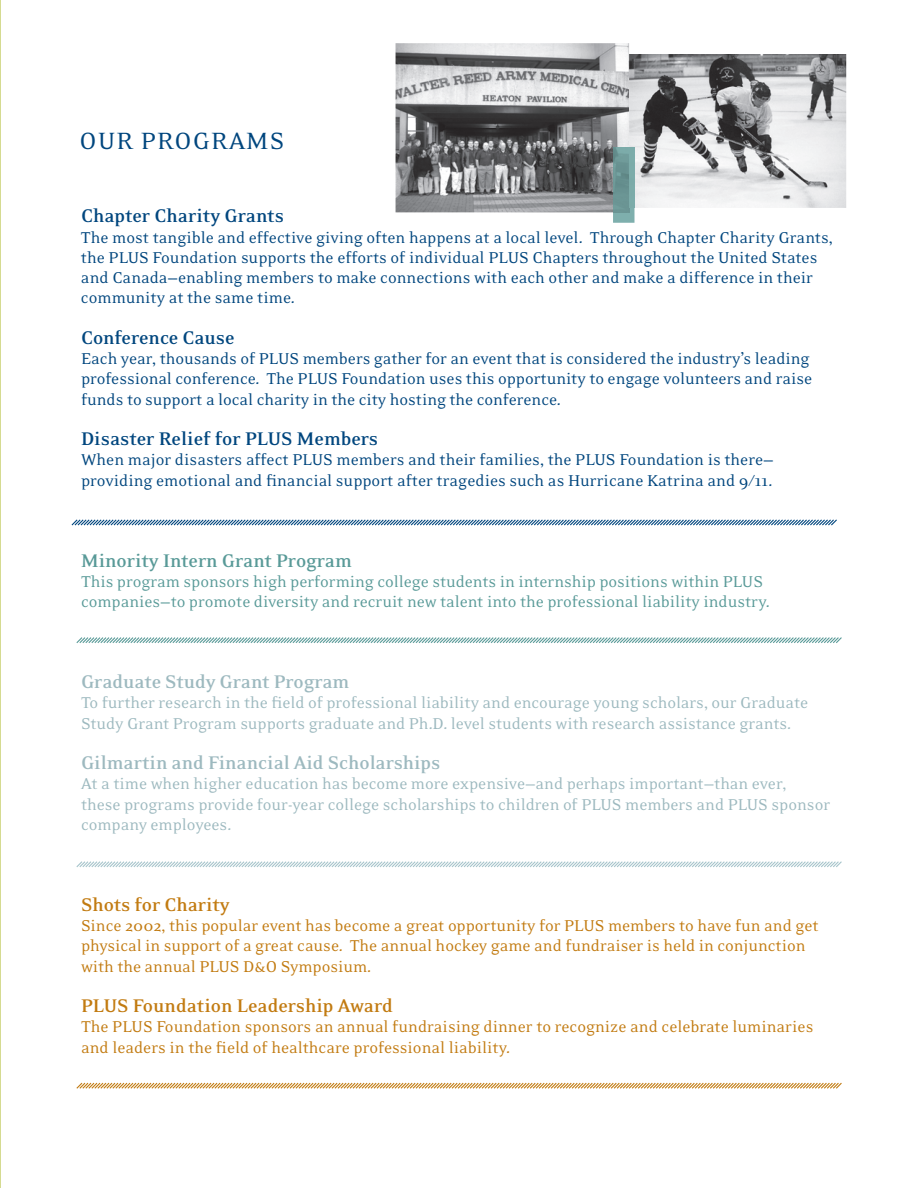
<style>
.page{position:relative;width:918px;height:1188px;background:#fff}
.page>*{position:absolute;margin:0;border:0;box-sizing:border-box;transform-origin:0 0}
.t1{font:27px "Eidetic Neo";letter-spacing:.045em;color:#00467e}
.t2{font:700 21px "Eidetic Neo";letter-spacing:-.005em;color:#00467e}
.t3{font:700 21px "Eidetic Neo";letter-spacing:-.005em;color:#9db9bf}
.t4{font:700 21px "Eidetic Neo";letter-spacing:-.005em;color:#c27b11}
.t5{font:700 21px "Eidetic Neo";letter-spacing:-.005em;color:#599a98}
.t6{font:18px/20.2px "Eidetic Neo";letter-spacing:-.005em;color:#00467e}
.t7{font:18px/20.2px "Eidetic Neo";letter-spacing:-.005em;color:#9db9bf}
.t8{font:18px/20.2px "Eidetic Neo";letter-spacing:-.005em;color:#c27b11}
.t9{font:18px/20.2px "Eidetic Neo";letter-spacing:-.005em;color:#599a98}
</style>
<div class="page">
<hr style="left:0;top:0;width:1px;height:1188px;background:#d5db91">
<svg style="left:71px;top:519px;width:766px;height:7px"></svg>
<svg style="left:76px;top:637px;width:766px;height:6px;background:#b3d0cf"></svg>
<svg style="left:76px;top:861px;width:766px;height:6px"></svg>
<svg style="left:76px;top:1082px;width:766px;height:7px"></svg>
<img style="left:396px;top:43px;width:233px;height:169px">
<img style="left:629px;top:54px;width:217px;height:154px">
<svg style="left:613px;top:208px;width:21px;height:15px"></svg>
<img style="left:613px;top:147px;width:16px;height:65px">
<img style="left:629px;top:147px;width:5px;height:61px">
<h1 class="t1" style="left:80px;top:131px;width:206px">OUR PROGRAMS</h1>
<p class="t2" style="left:81px;top:209px;width:204px">Chapter Charity Grants</p>
<p class="t6" style="left:81px;top:229px;width:753px">The most tangible and effective giving often happens at a local level. Through Chapter Charity Grants, the PLUS Foundation supports the efforts of individual PLUS Chapters throughout the United States and Canada—enabling members to make connections with each other and make a difference in their community at the same time.</p>
<p class="t2" style="left:81px;top:330px;width:155px">Conference Cause</p>
<p class="t6" style="left:81px;top:350px;width:733px">Each year, thousands of PLUS members gather for an event that is considered the industry’s leading professional conference. The PLUS Foundation uses this opportunity to engage volunteers and raise funds to support a local charity in the city hosting the conference.</p>
<p class="t2" style="left:81px;top:431px;width:299px">Disaster Relief for PLUS Members</p>
<p class="t6" style="left:81px;top:451px;width:694px">When major disasters affect PLUS members and their families, the PLUS Foundation is there— providing emotional and financial support after tragedies such as Hurricane Katrina and 9/11.</p>
<p class="t5" style="left:81px;top:553px;width:272px">Minority Intern Grant Program</p>
<p class="t9" style="left:81px;top:573px;width:690px">This program sponsors high performing college students in internship positions within PLUS companies—to promote diversity and recruit new talent into the professional liability industry.</p>
<p class="t3" style="left:81px;top:674px;width:270px">Graduate Study Grant Program</p>
<p class="t7" style="left:81px;top:694px;width:729px">To further research in the field of professional liability and encourage young scholars, our Graduate<br>Study Grant Program supports graduate and Ph.D. level students with research assistance grants.</p>
<p class="t3" style="left:81px;top:755px;width:361px">Gilmartin and Financial Aid Scholarships</p>
<p class="t7" style="left:81px;top:775px;width:751px">At a time when higher education has become more expensive—and perhaps important—than ever, these programs provide four-year college scholarships to children of PLUS members and PLUS sponsor company employees.</p>
<p class="t4" style="left:81px;top:897px;width:150px">Shots for Charity</p>
<p class="t8" style="left:81px;top:917px;width:739px">Since 2002, this popular event has become a great opportunity for PLUS members to have fun and get physical in support of a great cause. The annual hockey game and fundraiser is held in conjunction with the annual PLUS D&amp;O Symposium.</p>
<p class="t4" style="left:81px;top:998px;width:313px">PLUS Foundation Leadership Award</p>
<p class="t8" style="left:81px;top:1018px;width:734px">The PLUS Foundation sponsors an annual fundraising dinner to recognize and celebrate luminaries and leaders in the field of healthcare professional liability.</p>
</div>
